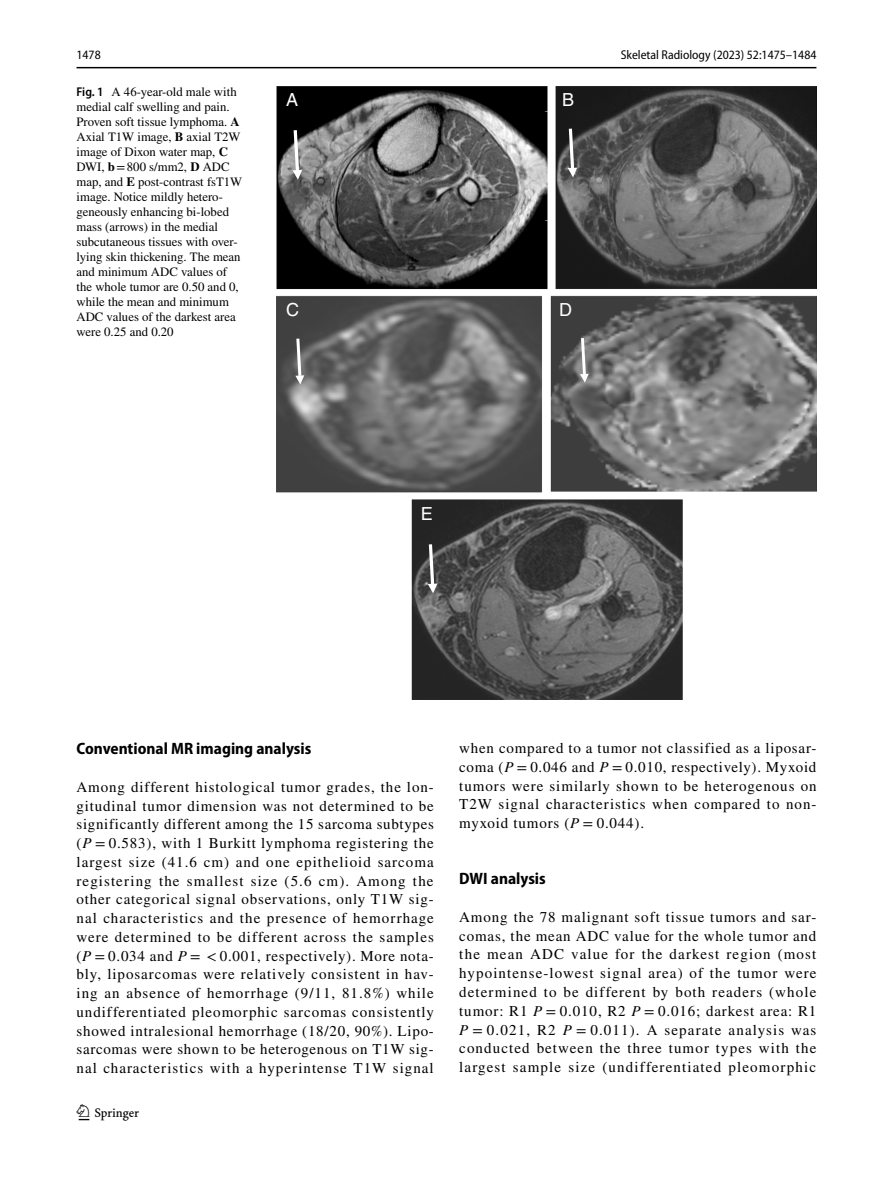
<style>
.page{position:relative;width:893px;height:1187px;background:#fff}
.page>*{position:absolute;margin:0;border:0;box-sizing:border-box;transform-origin:0 0}
.t1{font:22.5px "Springnew Regular 2";color:#000}
.t2{font:18px "Helvetica";color:#fff}
.t3{font:700 semi-condensed 16.5px "Myriad Pro";color:#000}
.t4{font:15px/18.8px "STIX";letter-spacing:.065em;color:#000;text-align:justify}
.t5{font:12.75px/15px "STIX";color:#000}
.t6{font:semi-condensed 12.75px "Myriad Pro";color:#000}
.s1{font-family:"Myriad Pro";font-weight:600;font-stretch:semi-condensed}
.s2{font-weight:700}
.s3{font-style:italic}
</style>
<div class="page">
<hr style="left:77px;top:67px;width:739px;height:1px;background:#000">
<img style="left:276px;top:87px;width:540px;height:612px">
<svg style="left:292px;top:127px;width:10px;height:53px"></svg>
<svg style="left:567px;top:125px;width:10px;height:52px"></svg>
<svg style="left:295px;top:335px;width:9px;height:49px"></svg>
<svg style="left:579px;top:335px;width:10px;height:47px"></svg>
<svg style="left:427px;top:541px;width:10px;height:52px"></svg>
<p class="t6" style="left:77px;top:48px;width:26px">1478</p>
<p class="t6" style="left:621px;top:48px;width:197px">Skeletal Radiology (2023) 52:1475–1484</p>
<p class="t5" style="left:77px;top:85px;width:167px"><span class="s1">Fig. 1</span> A 46-year-old male with medial calf swelling and pain.<br>Proven soft tissue lymphoma. <span class="s2">A<br></span>Axial T1W image, <span class="s2">B</span> axial T2W image of Dixon water map, <span class="s2">C<br></span>DWI, <span class="s2">b</span>=800 s/mm2, <span class="s2">D</span> ADC map, and <span class="s2">E</span> post-contrast fsT1W image. Notice mildly hetero&shy;geneously enhancing bi-lobed mass (arrows) in the medial subcutaneous tissues with over&shy;lying skin thickening. The mean and minimum ADC values of the whole tumor are 0.50 and 0, while the mean and minimum<br>ADC values of the darkest area were 0.25 and 0.20</p>
<p class="t2" style="left:286px;top:89px;width:14px">A</p>
<p class="t2" style="left:562px;top:89px;width:14px">B</p>
<p class="t2" style="left:286px;top:299px;width:14px">C</p>
<p class="t2" style="left:559px;top:299px;width:14px">D</p>
<p class="t2" style="left:421px;top:503px;width:14px">E</p>
<p class="t3" style="left:77px;top:739px;width:236px">Conventional MR imaging analysis</p>
<p class="t4" style="left:77px;top:778px;width:359px">Among different histological tumor grades, the lon&shy;gitudinal tumor dimension was not determined to be significantly different among the 15 sarcoma subtypes (<span class="s3">P</span> = 0.583), with 1 Burkitt lymphoma registering the largest size (41.6 cm) and one epithelioid sarcoma registering the smallest size (5.6 cm). Among the other categorical signal observations, only T1W sig&shy;nal characteristics and the presence of hemorrhage were determined to be different across the samples (<span class="s3">P</span> = 0.034 and <span class="s3">P</span> = &lt; 0.001, respectively). More nota&shy;bly, liposarcomas were relatively consistent in hav&shy;ing an absence of hemorrhage (9/11, 81.8%) while undifferentiated pleomorphic sarcomas consistently showed intralesional hemorrhage (18/20, 90%). Lipo&shy;sarcomas were shown to be heterogenous on T1W sig&shy;nal characteristics with a hyperintense T1W signal</p>
<h1 class="t1" style="left:79px;top:1104px;width:62px">1 3</h1>
<p class="t4" style="left:459px;top:739px;width:359px">when compared to a tumor not classified as a liposar&shy;coma (<span class="s3">P</span> = 0.046 and <span class="s3">P</span> = 0.010, respectively). Myxoid tumors were similarly shown to be heterogenous on T2W signal characteristics when compared to non&shy;myxoid tumors (<span class="s3">P</span> = 0.044).</p>
<p class="t3" style="left:459px;top:869px;width:88px">DWI analysis</p>
<p class="t4" style="left:459px;top:908px;width:359px">Among the 78 malignant soft tissue tumors and sar&shy;comas, the mean ADC value for the whole tumor and the mean ADC value for the darkest region (most hypointense-lowest signal area) of the tumor were determined to be different by both readers (whole tumor: R1 <span class="s3">P</span> = 0.010, R2 <span class="s3">P</span> = 0.016; darkest area: R1<br><span class="s3">P</span> = 0.021, R2 <span class="s3">P</span> = 0.011). A separate analysis was conducted between the three tumor types with the largest sample size (undifferentiated pleomorphic</p>
</div>
